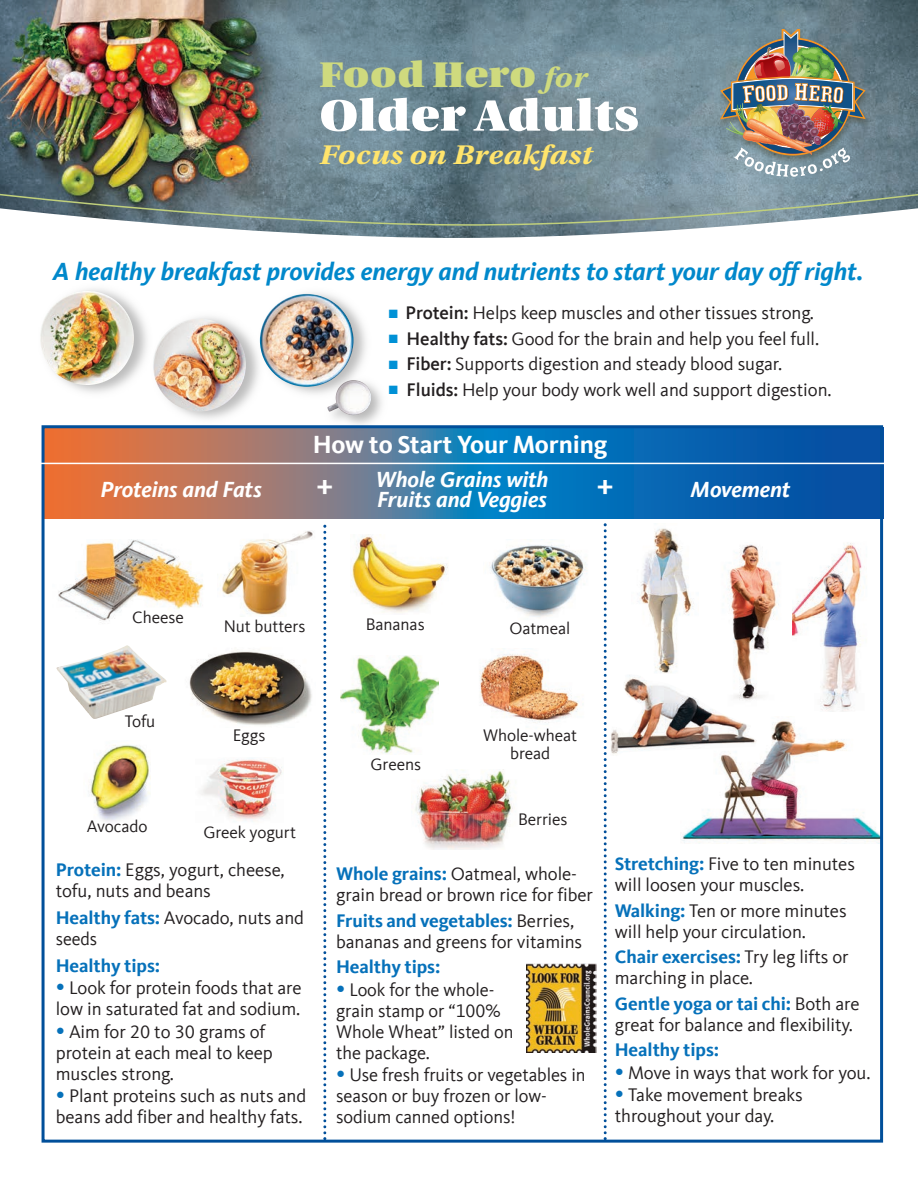
<style>
.page{position:relative;width:918px;height:1188px;background:#fff}
.page>*{position:absolute;margin:0;border:0;box-sizing:border-box;transform-origin:0 0}
.t1{font:46.5px "Utopia Std Black Headline";letter-spacing:.01em;color:#fff;scale:1.12 1}
.t2{font:37.8px "Utopia Std Black Headline";letter-spacing:.005em;color:#cfda7e;scale:1.12 1}
.t3{font:700 30px "Kievit Offc";color:#fff}
.t4{font:italic 700 28.5px "Utopia Std";letter-spacing:.005em;color:#ffe46c;scale:1.12 1}
.t5{font:italic 700 25.5px "Kievit Offc";letter-spacing:-.005em;color:#0088cb}
.t6{font:700 25.5px "Kievit Offc";letter-spacing:-.005em;color:#fff}
.t7{font:italic 700 22.5px "Kievit Offc";letter-spacing:-.005em;color:#fff}
.t8{font:18.75px/21px "Kievit Offc";letter-spacing:-.005em;color:#231f20}
.t9{font:700 18.75px "Kievit Offc";letter-spacing:-.005em;color:#0671ba}
.t10{font:18.75px "Kievit Offc";letter-spacing:-.005em;color:#231f20;scale:.96 1}
.t11{font:17.25px "Kievit Offc";letter-spacing:-.005em;color:#231f20}
.s1{font-family:"Utopia Std";font-weight:700;font-style:italic;font-size:29.7px}
.s2{color:#0091d6}
.s3{font-weight:500}
.s4{font-weight:700;color:#0671ba}
.s5{font-size:25.5px;color:#0671ba}
.s6{font-weight:400;color:#231f20}
</style>
<div class="page">
<img style="left:640px;top:528px;width:54px;height:145px">
<img style="left:0;top:0;width:918px;height:238px">
<img style="left:699px;top:14px;width:181px;height:177px">
<img style="left:720px;top:29px;width:146px;height:148px">
<svg style="left:0;top:191px;width:918px;height:37px;background:#7d9095"></svg>
<img style="left:792px;top:543px;width:72px;height:168px">
<img style="left:88px;top:745px;width:63px;height:77px">
<img style="left:56px;top:645px;width:110px;height:74px">
<svg style="left:604px;top:523px;width:3px;height:616px"></svg>
<img style="left:58px;top:539px;width:146px;height:82px">
<svg style="left:323px;top:525px;width:3px;height:614px"></svg>
<img style="left:351px;top:535px;width:97px;height:78px">
<img style="left:490px;top:544px;width:97px;height:74px">
<img style="left:480px;top:654px;width:99px;height:69px">
<img style="left:415px;top:769px;width:98px;height:81px">
<svg style="left:46px;top:429px;width:833px;height:89px;background:#507092"></svg>
<img style="left:527px;top:963px;width:69px;height:89px">
<img style="left:0;top:223px;width:3px;height:15px">
<img style="left:49px;top:288px;width:98px;height:105px">
<img style="left:40px;top:291px;width:94px;height:94px;border-radius:50%">
<img style="left:153px;top:316px;width:102px;height:103px">
<img style="left:153px;top:319px;width:93px;height:93px;border-radius:50%">
<img style="left:201px;top:758px;width:81px;height:64px">
<img style="left:222px;top:531px;width:91px;height:84px">
<img style="left:682px;top:720px;width:197px;height:123px">
<img style="left:189px;top:651px;width:123px;height:74px">
<img style="left:340px;top:655px;width:98px;height:99px">
<img style="left:728px;top:544px;width:51px;height:154px">
<img style="left:305px;top:388px;width:114px;height:56px">
<img style="left:327px;top:403px;width:44px;height:12px">
<img style="left:255px;top:292px;width:120px;height:111px">
<img style="left:260px;top:294px;width:93px;height:93px;border-radius:50%">
<img style="left:611px;top:674px;width:146px;height:82px">
<div style="left:42px;top:425px;width:841px;height:718px;border:3px solid #014f9a"></div>
<hr style="left:27px;top:463px;width:891px;height:1px;background:#fff">
<p class="t2" style="left:320px;top:52px;width:241px">Food Hero <span class="s1">for</span></p>
<p class="t1" style="left:320px;top:87px;width:286px">Older Adults</p>
<p class="t4" style="left:320px;top:137px;width:245px">Focus on Breakfast</p>
<p class="t5" style="left:53px;top:256px;width:812px">A healthy breakfast provides energy and nutrients to start your day off right.</p>
<p class="t8" style="left:389px;top:303px;width:427px"><span class="s2">■</span> <span class="s3">Protein:</span> Helps keep muscles and other tissues strong.</p>
<p class="t8" style="left:389px;top:328px;width:432px"><span class="s2">■</span> <span class="s3">Healthy fats:</span> Good for the brain and help you feel full.</p>
<p class="t8" style="left:389px;top:354px;width:395px"><span class="s2">■</span> <span class="s3">Fiber:</span> Supports digestion and steady blood sugar.</p>
<p class="t8" style="left:389px;top:379px;width:444px"><span class="s2">■</span> <span class="s3">Fluids:</span> Help your body work well and support digestion .</p>
<p class="t7" style="left:101px;top:476px;width:163px">Proteins and Fats</p>
<p class="t6" style="left:313px;top:429px;width:296px">How to Start Your Morning</p>
<p class="t7" style="left:376px;top:466px;width:174px">Whole Grains with</p>
<p class="t7" style="left:377px;top:486px;width:171px">Fruits and Veggies</p>
<p class="t3" style="left:316px;top:467px;width:19px">+</p>
<p class="t3" style="left:597px;top:467px;width:19px">+</p>
<p class="t7" style="left:691px;top:476px;width:101px">Movement</p>
<p class="t11" style="left:132px;top:607px;width:53px">Cheese</p>
<p class="t11" style="left:224px;top:616px;width:83px">Nut butters</p>
<p class="t11" style="left:366px;top:613px;width:60px">Bananas</p>
<p class="t11" style="left:510px;top:618px;width:62px">Oatmeal</p>
<p class="t11" style="left:125px;top:711px;width:32px">Tofu</p>
<p class="t11" style="left:87px;top:816px;width:62px">Avocado</p>
<p class="t11" style="left:233px;top:724px;width:34px">Eggs</p>
<p class="t11" style="left:483px;top:725px;width:95px">Whole-wheat</p>
<p class="t11" style="left:510px;top:743px;width:42px">bread</p>
<p class="t11" style="left:371px;top:754px;width:52px">Greens</p>
<p class="t11" style="left:203px;top:822px;width:94px">Greek yogurt</p>
<p class="t11" style="left:518px;top:808px;width:51px">Berries</p>
<p class="t8" style="left:56px;top:859px;width:231px"><span class="s4">Protein:</span> Eggs, yogurt, cheese, tofu, nuts and beans</p>
<p class="t8" style="left:56px;top:907px;width:250px"><span class="s4">Healthy fats:</span> Avocado, nuts and</p>
<p class="t10" style="left:56px;top:927px;width:45px">seeds</p>
<p class="t9" style="left:56px;top:954px;width:106px">Healthy tips:</p>
<p class="t8" style="left:56px;top:977px;width:247px"><span class="s5">•</span> Look for protein foods that are</p>
<p class="t8" style="left:56px;top:998px;width:246px">low in saturated fat and sodium.</p>
<p class="t8" style="left:56px;top:1021px;width:211px"><span class="s5">•</span> Aim for 20 to 30 grams of</p>
<p class="t8" style="left:56px;top:1042px;width:218px">protein at each meal to keep muscles strong.</p>
<p class="t8" style="left:56px;top:1085px;width:252px"><span class="s5">•</span> Plant proteins such as nuts and</p>
<p class="t8" style="left:56px;top:1106px;width:248px">beans add fiber and healthy fats.</p>
<p class="t8" style="left:336px;top:863px;width:258px"><span class="s4">Whole grains:</span> Oatmeal, whole&shy;grain bread or brown rice for fiber</p>
<p class="t9" style="left:336px;top:909px;width:240px">Fruits and vegetables: <span class="s6">Berries,</span></p>
<p class="t8" style="left:336px;top:931px;width:248px">bananas and greens for vitamins</p>
<p class="t9" style="left:336px;top:955px;width:106px">Healthy tips:</p>
<p class="t8" style="left:336px;top:979px;width:160px"><span class="s5">•</span> Look for the whole-</p>
<p class="t8" style="left:336px;top:1000px;width:179px">grain stamp or “100%<br>Whole Wheat” listed on the package.</p>
<p class="t8" style="left:336px;top:1064px;width:251px"><span class="s5">•</span> Use fresh fruits or vegetables in</p>
<p class="t8" style="left:336px;top:1085px;width:212px">season or buy frozen or low&shy;sodium canned options!</p>
<p class="t8" style="left:615px;top:854px;width:242px"><span class="s4">Stretching:</span> Five to ten minutes</p>
<p class="t8" style="left:615px;top:875px;width:191px">will loosen your muscles.</p>
<p class="t8" style="left:615px;top:900px;width:233px"><span class="s4">Walking:</span> Ten or more minutes</p>
<p class="t8" style="left:615px;top:921px;width:193px">will help your circulation.</p>
<p class="t9" style="left:615px;top:946px;width:235px">Chair exercises: <span class="s6">Try leg lifts or</span></p>
<p class="t8" style="left:615px;top:968px;width:140px">marching in place.</p>
<p class="t9" style="left:615px;top:992px;width:246px">Gentle yoga or tai chi: <span class="s6">Both are</span></p>
<p class="t8" style="left:615px;top:1014px;width:239px">great for balance and flexibility.</p>
<p class="t9" style="left:615px;top:1039px;width:106px">Healthy tips:</p>
<p class="t8" style="left:615px;top:1062px;width:257px"><span class="s5">•</span> Move in ways that work for you.</p>
<p class="t8" style="left:615px;top:1085px;width:189px"><span class="s5">•</span> Take movement breaks</p>
<p class="t8" style="left:615px;top:1106px;width:161px">throughout your day.</p>
</div>
